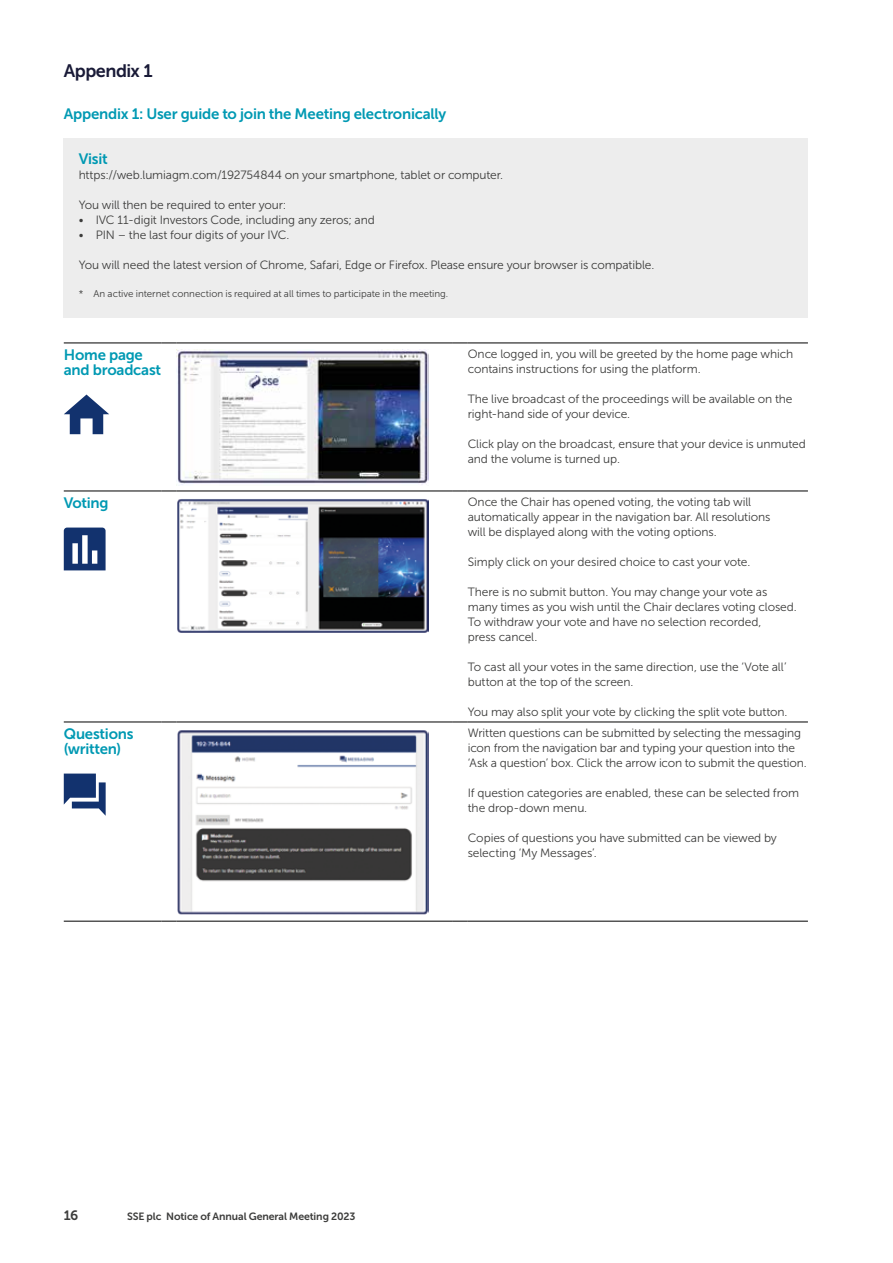
<style>
.page{position:relative;width:893px;height:1263px;background:#fff}
.page>*{position:absolute;margin:0;border:0;box-sizing:border-box;transform-origin:0 0}
.t1{font:18px "Museo Sans 700";letter-spacing:-.025em;color:#191a37}
.t2{font:15px/15px "Museo Sans 700";letter-spacing:-.015em;color:#0099b3}
.t3{font:13.5px "Museo Sans 700";color:#3c3c3b}
.t4{font:12px/15px "Museo Sans 300";letter-spacing:-.01em;color:#3c3c3b}
.t5{font:10.5px "Museo Sans 700";letter-spacing:-.01em;color:#3c3c3b}
.t6{font:9.75px "Museo Sans 300";color:#3c3c3b}
</style>
<div class="page">
<hr style="left:64px;top:343px;width:98px;height:1px;background:#000">
<svg style="left:162px;top:343px;width:14px;height:1px"></svg>
<hr style="left:176px;top:343px;width:277px;height:1px;background:#000">
<svg style="left:453px;top:343px;width:15px;height:1px"></svg>
<hr style="left:468px;top:343px;width:340px;height:1px;background:#000">
<hr style="left:64px;top:491px;width:98px;height:1px;background:#000">
<svg style="left:162px;top:491px;width:14px;height:1px"></svg>
<hr style="left:176px;top:491px;width:277px;height:1px;background:#000">
<svg style="left:453px;top:491px;width:15px;height:1px"></svg>
<hr style="left:468px;top:491px;width:340px;height:1px;background:#000">
<hr style="left:64px;top:722px;width:98px;height:1px;background:#000">
<svg style="left:162px;top:722px;width:14px;height:1px"></svg>
<hr style="left:176px;top:722px;width:277px;height:1px;background:#000">
<svg style="left:453px;top:722px;width:15px;height:1px"></svg>
<hr style="left:468px;top:722px;width:340px;height:1px;background:#000">
<hr style="left:64px;top:921px;width:98px;height:1px;background:#000">
<svg style="left:162px;top:921px;width:14px;height:1px"></svg>
<hr style="left:176px;top:921px;width:277px;height:1px;background:#000">
<svg style="left:453px;top:921px;width:15px;height:1px"></svg>
<hr style="left:468px;top:921px;width:340px;height:1px;background:#000">
<img style="left:176px;top:349px;width:252px;height:136px">
<img style="left:177px;top:499px;width:251px;height:134px">
<img style="left:177px;top:730px;width:251px;height:185px">
<div style="left:64px;top:138px;width:744px;height:180px;background:#ededed"></div>
<svg style="left:64px;top:394px;width:45px;height:40px"></svg>
<svg style="left:64px;top:527px;width:42px;height:43px;background:#445d8c"></svg>
<svg style="left:64px;top:773px;width:42px;height:43px"></svg>
<h1 class="t1" style="left:64px;top:60px;width:90px">Appendix 1</h1>
<p class="t2" style="left:64px;top:106px;width:384px">Appendix 1: User guide to join the Meeting electronically</p>
<p class="t2" style="left:79px;top:151px;width:31px">Visit</p>
<p class="t4" style="left:79px;top:167px;width:426px">https://web.lumiagm.com/192754844 on your smartphone, tablet or computer.</p>
<p class="t4" style="left:79px;top:197px;width:209px">You will then be required to enter your:</p>
<p class="t4" style="left:79px;top:212px;width:298px">• IVC 11-digit Investors Code, including any zeros; and</p>
<p class="t4" style="left:79px;top:227px;width:212px">• PIN – the last four digits of your IVC.</p>
<p class="t4" style="left:79px;top:257px;width:577px">You will need the latest version of Chrome, Safari, Edge or Firefox. Please ensure your browser is compatible.</p>
<p class="t6" style="left:79px;top:288px;width:371px">* An active internet connection is required at all times to participate in the meeting.</p>
<p class="t2" style="left:64px;top:347px;width:99px">Home page and broadcast</p>
<p class="t4" style="left:468px;top:346px;width:327px">Once logged in, you will be greeted by the home page which contains instructions for using the platform.</p>
<p class="t4" style="left:468px;top:391px;width:326px">The live broadcast of the proceedings will be available on the right-hand side of your device.</p>
<p class="t4" style="left:468px;top:436px;width:339px">Click play on the broadcast, ensure that your device is unmuted and the volume is turned up.</p>
<p class="t2" style="left:64px;top:495px;width:46px">Voting</p>
<p class="t4" style="left:468px;top:494px;width:304px">Once the Chair has opened voting, the voting tab will automatically appear in the navigation bar. All resolutions will be displayed along with the voting options.</p>
<p class="t4" style="left:468px;top:554px;width:284px">Simply click on your desired choice to cast your vote.</p>
<p class="t4" style="left:468px;top:584px;width:331px">There is no submit button. You may change your vote as many times as you wish until the Chair declares voting closed.<br>To withdraw your vote and have no selection recorded,<br>press cancel.</p>
<p class="t4" style="left:468px;top:659px;width:320px">To cast all your votes in the same direction, use the ‘Vote all’ button at the top of the screen.</p>
<p class="t4" style="left:468px;top:704px;width:321px">You may also split your vote by clicking the split vote button.</p>
<p class="t2" style="left:64px;top:726px;width:71px">Questions (written)</p>
<p class="t4" style="left:468px;top:725px;width:341px">Written questions can be submitted by selecting the messaging icon from the navigation bar and typing your question into the ‘Ask a question’ box. Click the arrow icon to submit the question.</p>
<p class="t4" style="left:468px;top:785px;width:333px">If question categories are enabled, these can be selected from the drop-down menu.</p>
<p class="t4" style="left:468px;top:830px;width:311px">Copies of questions you have submitted can be viewed by selecting ‘My Messages’.</p>
<p class="t3" style="left:64px;top:1208px;width:16px">16</p>
<p class="t5" style="left:127px;top:1211px;width:230px">SSE plc Notice of Annual General Meeting 2023</p>
</div>
